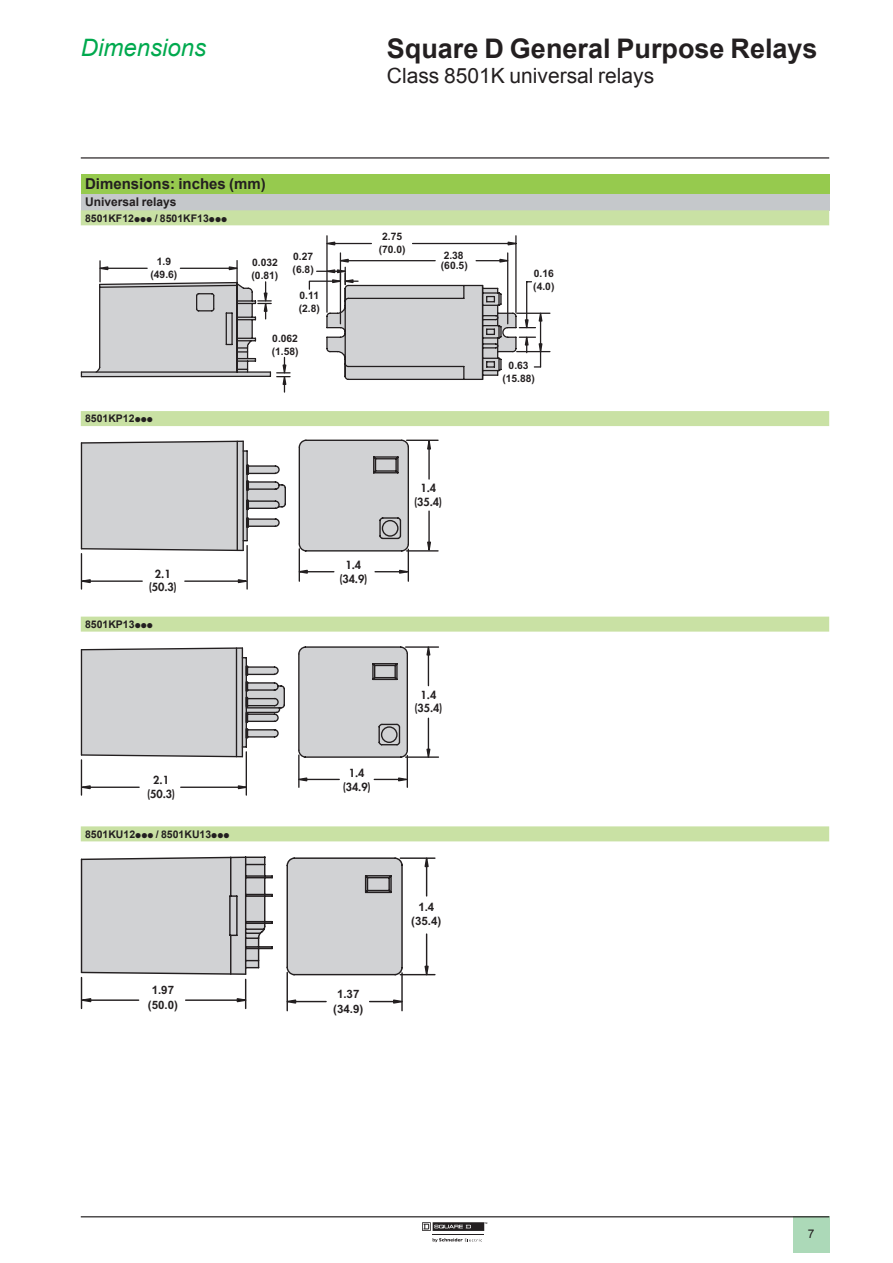
<style>
.page{position:relative;width:893px;height:1263px;background:#fff}
.page>*{position:absolute;margin:0;border:0;box-sizing:border-box;transform-origin:0 0}
.t1{font:700 27px "Arial";color:#231f20}
.t2{font:italic 24px "Arial";color:#00a94e}
.t3{font:21px "Arial";color:#231f20}
.t4{font:700 15px "Arial";color:#231f20}
.t5{font:700 12px "Arial";color:#231f20}
.t6{font:12px "Arial";color:#231f20}
.t7{font:700 11.55px/14.4px "Arial";color:#231f20;text-align:center}
.t8{font:800 10.95px/13.6px "Futura Std";color:#231f20;text-align:center}
.t9{font:700 10.5px "Arial";color:#231f20}
.t10{font:700 10.35px/12.9px "Arial";color:#231f20}
.t11{font:700 3.6px "Arial";color:#231f20}
.s1{font-family:"Graph Schneider";font-weight:400}
</style>
<div class="page">
<div style="left:793px;top:1217px;width:36px;height:36px;background:#acd9b8"></div>
<hr style="left:81px;top:1216px;width:748px;height:1px;background:#231f20">
<hr style="left:81px;top:157px;width:748px;height:2px;background:#231f20">
<svg style="left:433px;top:1238px;width:49px;height:4px"></svg>
<hr style="left:433px;top:1234px;width:51px;height:1px;background:#231f20">
<svg style="left:422px;top:1222px;width:62px;height:9px"></svg>
<div style="left:81px;top:174px;width:748px;height:20px;background:#96ca4e"></div>
<div style="left:81px;top:194px;width:748px;height:16px;background:#c5c8cb"></div>
<svg style="left:81px;top:210px;width:748px;height:631px"></svg>
<svg style="left:81px;top:386px;width:436px;height:7px"></svg>
<svg style="left:82px;top:252px;width:427px;height:6px"></svg>
<hr style="left:326px;top:236px;width:2px;height:76px;background:#231f20">
<hr style="left:515px;top:236px;width:2px;height:76px;background:#231f20">
<hr style="left:335px;top:243px;width:36px;height:1px;background:#231f20">
<hr style="left:413px;top:243px;width:103px;height:1px;background:#231f20">
<svg style="left:319px;top:241px;width:17px;height:5px"></svg>
<svg style="left:507px;top:241px;width:17px;height:5px"></svg>
<hr style="left:517px;top:313px;width:33px;height:1px;background:#231f20">
<hr style="left:517px;top:351px;width:33px;height:1px;background:#231f20">
<svg style="left:81px;top:258px;width:462px;height:128px"></svg>
<svg style="left:81px;top:552px;width:318px;height:38px"></svg>
<svg style="left:237px;top:578px;width:18px;height:6px"></svg>
<svg style="left:81px;top:578px;width:11px;height:6px"></svg>
<hr style="left:407px;top:440px;width:31px;height:1px;background:#231f20">
<hr style="left:407px;top:550px;width:31px;height:2px;background:#231f20">
<hr style="left:428px;top:448px;width:2px;height:31px;background:#231f20">
<hr style="left:428px;top:511px;width:2px;height:32px;background:#231f20">
<svg style="left:426px;top:441px;width:6px;height:9px"></svg>
<svg style="left:426px;top:541px;width:6px;height:17px"></svg>
<hr style="left:299px;top:549px;width:1px;height:32px;background:#231f20">
<hr style="left:408px;top:549px;width:1px;height:32px;background:#231f20">
<svg style="left:291px;top:569px;width:43px;height:6px"></svg>
<svg style="left:375px;top:569px;width:41px;height:6px"></svg>
<svg style="left:81px;top:440px;width:329px;height:112px"></svg>
<svg style="left:81px;top:758px;width:317px;height:38px"></svg>
<svg style="left:237px;top:784px;width:18px;height:6px"></svg>
<svg style="left:81px;top:784px;width:11px;height:6px"></svg>
<hr style="left:406px;top:646px;width:32px;height:2px;background:#231f20">
<hr style="left:406px;top:756px;width:32px;height:2px;background:#231f20">
<hr style="left:428px;top:655px;width:1px;height:31px;background:#231f20">
<hr style="left:428px;top:718px;width:1px;height:31px;background:#231f20">
<svg style="left:426px;top:646px;width:5px;height:10px"></svg>
<svg style="left:426px;top:748px;width:5px;height:17px"></svg>
<hr style="left:298px;top:755px;width:2px;height:32px;background:#231f20">
<hr style="left:407px;top:755px;width:1px;height:32px;background:#231f20">
<hr style="left:307px;top:779px;width:32px;height:1px;background:#231f20">
<svg style="left:291px;top:776px;width:17px;height:6px"></svg>
<svg style="left:374px;top:776px;width:41px;height:6px"></svg>
<svg style="left:81px;top:646px;width:328px;height:112px"></svg>
<svg style="left:81px;top:856px;width:330px;height:154px"></svg>
<hr style="left:400px;top:857px;width:35px;height:2px;background:#231f20">
<hr style="left:400px;top:974px;width:35px;height:1px;background:#231f20">
<hr style="left:426px;top:866px;width:1px;height:30px;background:#231f20">
<hr style="left:426px;top:934px;width:1px;height:32px;background:#231f20">
<svg style="left:424px;top:857px;width:6px;height:11px"></svg>
<svg style="left:424px;top:965px;width:6px;height:11px"></svg>
<h2 class="t2" style="left:81px;top:32px;width:127px">Dimensions</h2>
<h3 class="t4" style="left:85px;top:174px;width:182px">Dimensions: inches (mm)</h3>
<p class="t5" style="left:85px;top:194px;width:93px">Universal relays</p>
<p class="t9" style="left:85px;top:211px;width:144px">8501KF12<span class="s1">ppp</span> / 8501KF13<span class="s1">ppp</span></p>
<h1 class="t1" style="left:387px;top:31px;width:432px">Square D General Purpose Relays</h1>
<h3 class="t3" style="left:387px;top:62px;width:269px">Class 8501K universal relays</h3>
<p class="t10" style="left:379px;top:230px;width:28px;text-align:center">2.75 (70.0)</p>
<p class="t10" style="left:150px;top:256px;width:28px;text-align:center">1.9 (49.6)</p>
<p class="t10" style="left:441px;top:252px;width:28px;line-height:9.8px">2.38 (60.5)</p>
<p class="t10" style="left:293px;top:251px;width:23px">0.27 (6.8)</p>
<p class="t10" style="left:299px;top:290px;width:23px">0.11 (2.8)</p>
<p class="t10" style="left:252px;top:257px;width:28px">0.032 (0.81)</p>
<p class="t9" style="left:85px;top:412px;width:69px">8501KP12<span class="s1">ppp</span></p>
<p class="t8" style="left:149px;top:567px;width:30px">2.1 (50.3)</p>
<p class="t9" style="left:85px;top:617px;width:69px">8501KP13<span class="s1">ppp</span></p>
<p class="t10" style="left:272px;top:333px;width:28px">0.062 (1.58)</p>
<p class="t8" style="left:339px;top:558px;width:30px">1.4 (34.9)</p>
<p class="t8" style="left:147px;top:773px;width:29px">2.1 (50.3)</p>
<p class="t9" style="left:85px;top:827px;width:146px">8501KU12<span class="s1">ppp</span> / 8501KU13<span class="s1">ppp</span></p>
<p class="t8" style="left:343px;top:766px;width:29px">1.4 (34.9)</p>
<p class="t7" style="left:148px;top:984px;width:32px">1.97 (50.0)</p>
<p class="t7" style="left:333px;top:988px;width:32px">1.37 (34.9)</p>
<p class="t8" style="left:414px;top:482px;width:30px">1.4 (35.4)</p>
<p class="t8" style="left:414px;top:688px;width:29px">1.4 (35.4)</p>
<p class="t7" style="left:411px;top:901px;width:32px">1.4 (35.4)</p>
<p class="t10" style="left:533px;top:268px;width:23px">0.16 (4.0)</p>
<p class="t10" style="left:502px;top:360px;width:34px;text-align:center">0.63 (15.88)</p>
<p class="t11" style="left:484px;top:1221px;width:5px">™</p>
<p class="t6" style="left:808px;top:1225px;width:8px">7</p>
</div>
